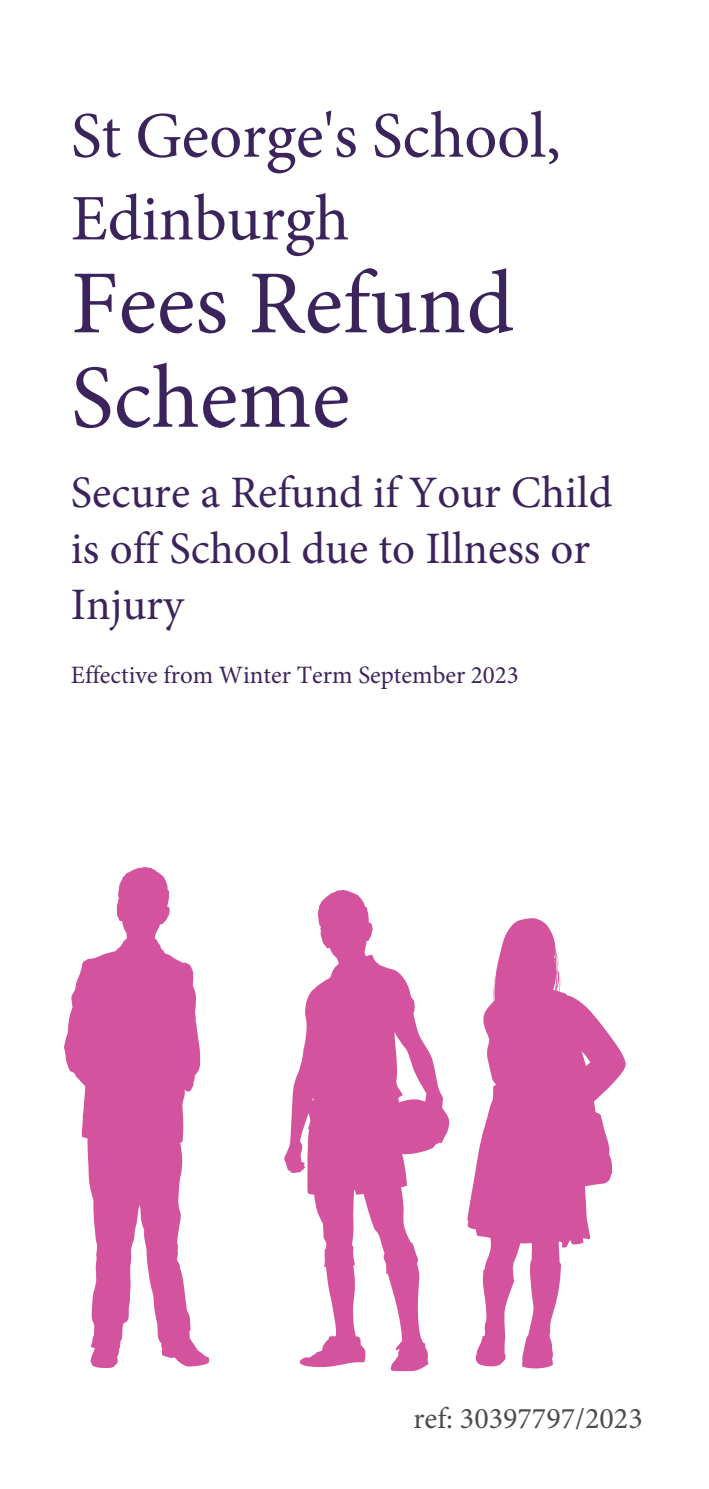
<style>
.page{position:relative;width:709px;height:1489px;background:#fff}
.page>*{position:absolute;margin:0;border:0;box-sizing:border-box;transform-origin:0 0}
.t1{font:90px/94.5px "Minion Pro";color:#3b235c}
.t2{font:65px/82.8px "Minion Pro";letter-spacing:-.005em;color:#3b235c}
.t3{font:45px/56px "Minion Pro";color:#3b235c}
.t4{font:30px "Minion Pro";color:#4b4c4d}
.t5{font:25px "Minion Pro";color:#3b235c}
</style>
<div class="page">
<svg style="left:467px;top:918px;width:159px;height:450px;fill:#d4539e"></svg>
<svg style="left:284px;top:889px;width:165px;height:482px"></svg>
<svg style="left:64px;top:867px;width:145px;height:501px;fill:#d4539e"></svg>
<h2 class="t2" style="left:71px;top:95px;width:491px">St George's School,<br>Edinburgh</h2>
<h1 class="t1" style="left:71px;top:257px;width:444px">Fees Refund<br>Scheme</h1>
<p class="t3" style="left:71px;top:464px;width:543px">Secure a Refund if Your Child is off School due to Illness or<br>Injury</p>
<p class="t5" style="left:71px;top:658px;width:449px">Effective from Winter Term September 2023</p>
<p class="t4" style="left:413px;top:1398px;width:231px">ref: 30397797/2023</p>
</div>
